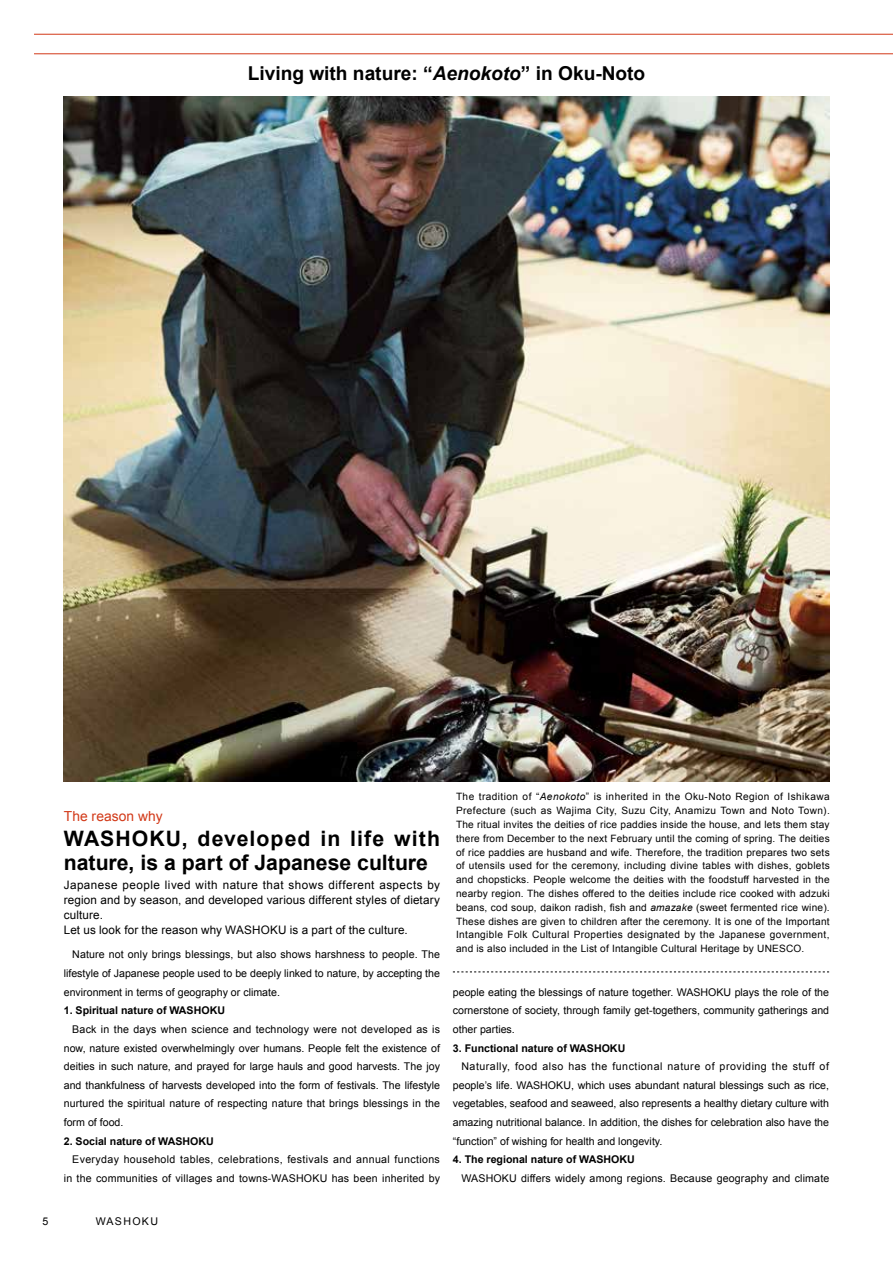
<style>
.page{position:relative;width:893px;height:1263px;background:#fff}
.page>*{position:absolute;margin:0;border:0;box-sizing:border-box;transform-origin:0 0}
.t1{font:700 21.3px/23.4px "Arial";letter-spacing:.01em;color:#000}
.t2{font:700 19.2px "Arial";color:#000}
.t3{font:13.8px "Arial";letter-spacing:.005em;color:#d23918}
.t4{font:11.7px/14.9px "Arial";letter-spacing:.015em;color:#000}
.t5{font:10.65px/18.6px "Arial";letter-spacing:.01em;color:#000;text-align:justify}
.t6{font:10.65px/18.6px "Arial";letter-spacing:.035em;color:#000;text-align:right}
.t7{font:700 10.65px "Arial";color:#000}
.t8{font:10.65px "Arial";letter-spacing:.12em;color:#000}
.t9{font:10.05px/13.8px "Arial";letter-spacing:.02em;color:#000;text-align:justify}
.s1{font-style:italic}
</style>
<div class="page">
<img style="left:64px;top:97px;width:765px;height:685px">
<hr style="left:34px;top:54px;width:859px;height:1px;background:#d23918">
<hr style="left:34px;top:34px;width:859px;height:1px;background:#d23918">
<svg style="left:453px;top:972px;width:376px;height:1px"></svg>
<h2 class="t2" style="left:248px;top:61px;width:399px">Living with nature: “<span class="s1">Aenokoto</span>” in Oku-Noto</h2>
<p class="t3" style="left:64px;top:807px;width:100px">The reason why</p>
<h1 class="t1" style="left:64px;top:828px;width:378px">WASHOKU, developed in life with nature, is a part of Japanese culture</h1>
<p class="t4" style="left:64px;top:878px;width:378px">Japanese people lived with nature that shows different aspects by region and by season, and developed various different styles of dietary culture.<br>Let us look for the reason why WASHOKU is a part of the culture.</p>
<p class="t5" style="left:64px;top:945px;width:378px;text-indent:9px">Nature not only brings blessings, but also shows harshness to people. The lifestyle of Japanese people used to be deeply linked to nature, by accepting the environment in terms of geography or climate.</p>
<p class="t7" style="left:64px;top:1003px;width:163px">1. Spiritual nature of WASHOKU</p>
<p class="t5" style="left:64px;top:1020px;width:378px;text-indent:9px">Back in the days when science and technology were not developed as is now, nature existed overwhelmingly over humans. People felt the existence of deities in such nature, and prayed for large hauls and good harvests. The joy and thankfulness of harvests developed into the form of festivals. The lifestyle nurtured the spiritual nature of respecting nature that brings blessings in the form of food.</p>
<p class="t7" style="left:64px;top:1134px;width:152px">2. Social nature of WASHOKU</p>
<p class="t6" style="left:64px;top:1150px;width:378px">Everyday household tables, celebrations, festivals and annual functions in the communities of villages and towns-WASHOKU has been inherited by</p>
<p class="t9" style="left:456px;top:790px;width:375px">The tradition of “<span class="s1">Aenokoto</span>” is inherited in the Oku-Noto Region of Ishikawa Prefecture (such as Wajima City, Suzu City, Anamizu Town and Noto Town).<br>The ritual invites the deities of rice paddies inside the house, and lets them stay there from December to the next February until the coming of spring. The deities of rice paddies are husband and wife. Therefore, the tradition prepares two sets of utensils used for the ceremony, including divine tables with dishes, goblets and chopsticks. People welcome the deities with the foodstuff harvested in the nearby region. The dishes offered to the deities include rice cooked with adzuki beans, cod soup, daikon radish, fish and <span class="s1">amazake</span> (sweet fermented rice wine).<br>These dishes are given to children after the ceremony. It is one of the Important Intangible Folk Cultural Properties designated by the Japanese government, and is also included in the List of Intangible Cultural Heritage by UNESCO.</p>
<p class="t5" style="left:453px;top:983px;width:378px">people eating the blessings of nature together. WASHOKU plays the role of the cornerstone of society, through family get-togethers, community gatherings and other parties.</p>
<p class="t7" style="left:453px;top:1041px;width:174px">3. Functional nature of WASHOKU</p>
<p class="t5" style="left:453px;top:1057px;width:378px;text-indent:9px">Naturally, food also has the functional nature of providing the stuff of people’s life. WASHOKU, which uses abundant natural blessings such as rice, vegetables, seafood and seaweed, also represents a healthy dietary culture with amazing nutritional balance. In addition, the dishes for celebration also have the “function” of wishing for health and longevity.</p>
<p class="t7" style="left:453px;top:1152px;width:183px">4. The regional nature of WASHOKU</p>
<p class="t5" style="left:461px;top:1169px;width:369px">WASHOKU differs widely among regions. Because geography and climate</p>
<p class="t5" style="left:43px;top:1212px;width:7px">5</p>
<p class="t8" style="left:96px;top:1214px;width:64px">WASHOKU</p>
</div>
